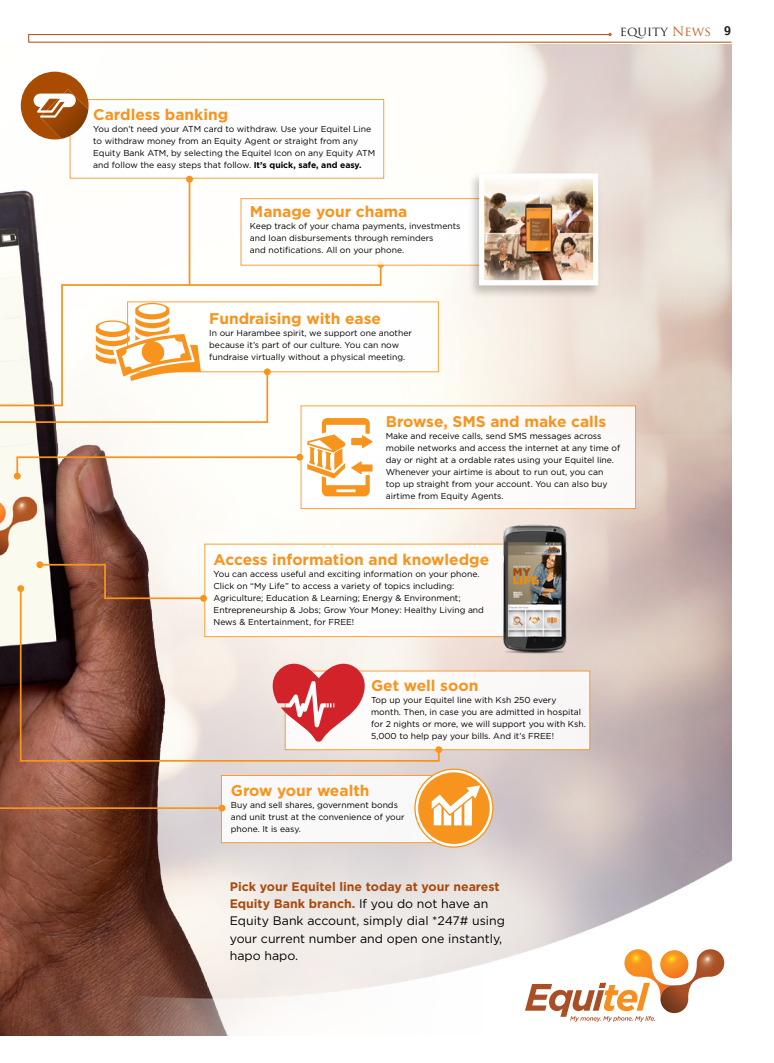
<style>
.page{position:relative;width:774px;height:1063px;background:#fff}
.page>*{position:absolute;margin:0;border:0;box-sizing:border-box;transform-origin:0 0}
.t1{font:700 15.5px "Gotham";color:#f7941e}
.t2{font:13px "Trajan Pro";color:#231f20}
.t3{font:12.3px/17.3px "Gotham";color:#000}
.t4{font:8.6px/12px "Gotham";color:#000}
.s1{font-weight:700}
.s2{color:#c46428}
.s3{font-family:"Diverda Sans Com";font-weight:700;font-size:14px}
.s4{font-weight:700;color:#a74b0f}
</style>
<div class="page">
<svg style="left:28px;top:33px;width:704px;height:10px"></svg>
<img style="left:20px;top:45px;width:711px;height:801px">
<img style="left:0;top:143px;width:423px;height:703px">
<img style="left:0;top:846px;width:731px;height:189px">
<svg style="left:525px;top:949px;width:199px;height:73px"></svg>
<div style="left:70px;top:100px;width:314px;height:78px;background:#fff"></div>
<div style="left:70px;top:99px;width:314px;height:80px;border:1px solid #f7941e"></div>
<svg style="left:21px;top:72px;width:68px;height:67px"></svg>
<div style="left:205px;top:544px;width:312px;height:93px;background:#fff"></div>
<img style="left:488px;top:517px;width:92px;height:143px">
<div style="left:285px;top:671px;width:305px;height:79px;background:#faf8f7"></div>
<div style="left:128px;top:302px;width:310px;height:70px;background:#fff"></div>
<div style="left:221px;top:775px;width:236px;height:68px;background:#fff"></div>
<div style="left:221px;top:775px;width:236px;height:68px;border:1px solid #f7941e"></div>
<svg style="left:414px;top:768px;width:80px;height:80px"></svg>
<div style="left:301px;top:406px;width:334px;height:103px;background:#fff"></div>
<div style="left:301px;top:405px;width:335px;height:104px;border:1px solid #f7941e"></div>
<svg style="left:321px;top:481px;width:49px;height:15px"></svg>
<svg style="left:0;top:593px;width:224px;height:217px;background:#977061"></svg>
<div style="left:219px;top:805px;width:6px;height:7px;background:#f7941e;border-radius:50%"></div>
<svg style="left:19px;top:587px;width:421px;height:176px"></svg>
<div style="left:435px;top:746px;width:7px;height:7px;background:#f7941e;border-radius:50%"></div>
<div style="left:17px;top:585px;width:7px;height:7px;background:#f7941e;border-radius:50%"></div>
<svg style="left:38px;top:563px;width:167px;height:37px"></svg>
<div style="left:200px;top:595px;width:7px;height:7px;background:#f7941e;border-radius:50%"></div>
<div style="left:36px;top:561px;width:7px;height:7px;background:#f7941e;border-radius:50%"></div>
<svg style="left:0;top:263px;width:382px;height:218px"></svg>
<hr style="left:189px;top:179px;width:1px;height:106px;background:#f7941e">
<div style="left:186px;top:176px;width:7px;height:7px;background:#f7941e;border-radius:50%"></div>
<svg style="left:240px;top:198px;width:227px;height:68px"></svg>
<div style="left:467px;top:171px;width:136px;height:128px;background:#000;opacity:.23"></div>
<img style="left:485px;top:179px;width:107px;height:100px">
<div style="left:479px;top:173px;width:119px;height:112px;border:5px solid #fff"></div>
<h1 class="t1" style="left:93px;top:104px;width:136px">Cardless banking</h1>
<p class="t4" style="left:93px;top:123px;width:283px">You don’t need your ATM card to withdraw. Use your Equitel Line to withdraw money from an Equity Agent or straight from any Equity Bank ATM, by selecting the Equitel Icon on any Equity ATM and follow the easy steps that follow. <span class="s1">It’s quick, safe, and easy.</span></p>
<h1 class="t1" style="left:250px;top:201px;width:159px">Manage your chama</h1>
<p class="t4" style="left:250px;top:220px;width:212px">Keep track of your chama payments, investments and loan disbursements through reminders<br>and notifications. All on your phone.</p>
<h1 class="t1" style="left:209px;top:308px;width:173px">Fundraising with ease</h1>
<p class="t4" style="left:209px;top:327px;width:204px">In our Harambee spirit, we support one another because it’s part of our culture. You can now fundraise virtually without a physical meeting.</p>
<h2 class="t2" style="left:620px;top:23px;width:113px">equity <span class="s2">News</span> <span class="s3">9</span></h2>
<h1 class="t1" style="left:386px;top:411px;width:222px">Browse, SMS and make calls</h1>
<p class="t4" style="left:386px;top:430px;width:236px">Make and receive calls, send SMS messages across mobile networks and access the internet at any time of day or night at a ordable rates using your Equitel line.<br>Whenever your airtime is about to run out, you can<br>top up straight from your account. You can also buy airtime from Equity Agents.</p>
<h1 class="t1" style="left:214px;top:549px;width:277px">Access information and knowledge</h1>
<p class="t4" style="left:214px;top:568px;width:272px">You can access useful and exciting information on your phone.<br>Click on “My Life” to access a variety of topics including:<br>Agriculture; Education &amp; Learning; Energy &amp; Environment; Entrepreneurship &amp; Jobs; Grow Your Money: Healthy Living and News &amp; Entertainment, for FREE!</p>
<h1 class="t1" style="left:371px;top:675px;width:109px">Get well soon</h1>
<p class="t4" style="left:371px;top:694px;width:216px">Top up your Equitel line with Ksh 250 every month. Then, in case you are admitted in hospital for 2 nights or more, we will support you with Ksh.<br>5,000 to help pay your bills. And it’s FREE!</p>
<h1 class="t1" style="left:231px;top:781px;width:140px">Grow your wealth</h1>
<p class="t4" style="left:231px;top:799px;width:175px">Buy and sell shares, government bonds and unit trust at the convenience of your phone. It is easy.</p>
<h3 class="t3" style="left:230px;top:877px;width:277px"><span class="s4">Pick your Equitel line today at your nearest Equity Bank branch.</span> If you do not have an Equity Bank account, simply dial *247# using your current number and open one instantly, hapo hapo.</h3>
</div>
